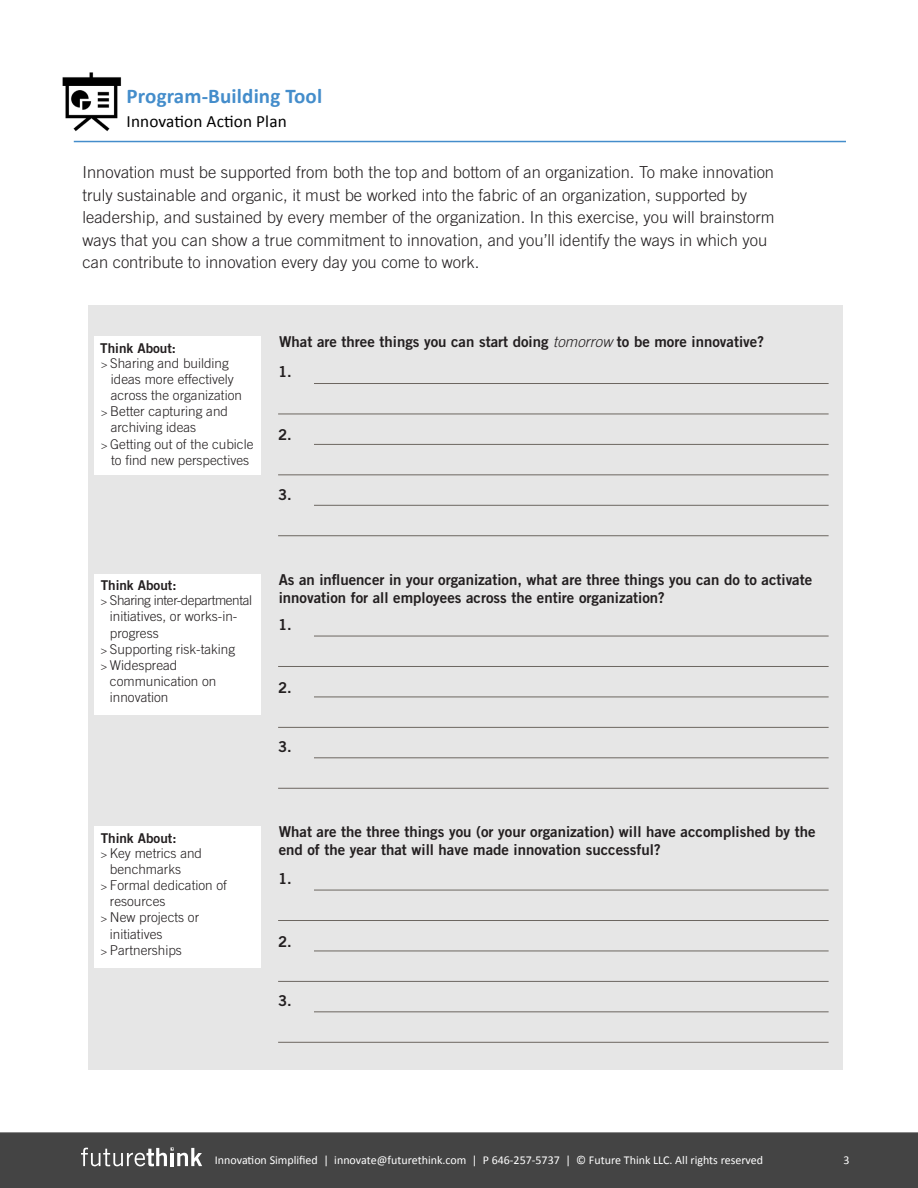
<style>
.page{position:relative;width:918px;height:1188px;background:#fff}
.page>*{position:absolute;margin:0;border:0;box-sizing:border-box;transform-origin:0 0}
.t1{font:700 21px "Calibri";letter-spacing:.005em;color:#448dcb}
.t2{font:17.25px "Calibri";letter-spacing:.005em;color:#000}
.t3{font:300 16.5px/22.5px "Trade Gothic LT Std";color:#231f20}
.t4{font:15px/18px "Trade Gothic LT Std Bd 2";color:#231f20}
.t5{font:300 13.5px/16.2px "Trade Gothic LT Std";color:#231f20}
.t6{font:13.5px "Trade Gothic LT Std Bd 2";color:#231f20}
.t7{font:12px "Calibri";color:#fff}
.s1{font-size:10.5px}
.s2{font-family:"Trade Gothic LT Std";font-weight:300;font-style:italic}
</style>
<div class="page">
<div style="left:0;top:1132px;width:918px;height:56px;background:#444"></div>
<svg style="left:81px;top:1148px;width:121px;height:18px"></svg>
<img style="left:62px;top:72px;width:72px;height:71px">
<hr style="left:74px;top:141px;width:772px;height:1px;background:#448dcb">
<div style="left:88px;top:306px;width:755px;height:764px;background:#e6e6e6"></div>
<div style="left:94px;top:826px;width:167px;height:142px;background:#fff"></div>
<hr style="left:278px;top:890px;width:551px;height:1px;background:#6c6660">
<hr style="left:278px;top:920px;width:551px;height:1px;background:#6c6660">
<hr style="left:278px;top:951px;width:551px;height:1px;background:#6c6660">
<hr style="left:278px;top:981px;width:551px;height:1px;background:#6c6660">
<hr style="left:278px;top:1011px;width:551px;height:1px;background:#6c6660">
<hr style="left:278px;top:1042px;width:551px;height:1px;background:#6c6660">
<div style="left:278px;top:873px;width:35px;height:34px;background:#e6e6e6"></div>
<div style="left:278px;top:936px;width:35px;height:34px;background:#e6e6e6"></div>
<div style="left:278px;top:996px;width:35px;height:33px;background:#e6e6e6"></div>
<div style="left:94px;top:336px;width:167px;height:139px;background:#fff"></div>
<hr style="left:278px;top:383px;width:551px;height:1px;background:#6c6660">
<hr style="left:278px;top:414px;width:551px;height:1px;background:#6c6660">
<hr style="left:278px;top:444px;width:551px;height:1px;background:#6c6660">
<hr style="left:278px;top:474px;width:551px;height:1px;background:#6c6660">
<hr style="left:278px;top:505px;width:551px;height:1px;background:#6c6660">
<hr style="left:278px;top:535px;width:551px;height:1px;background:#6c6660">
<div style="left:278px;top:367px;width:35px;height:33px;background:#e6e6e6"></div>
<div style="left:278px;top:430px;width:35px;height:33px;background:#e6e6e6"></div>
<div style="left:278px;top:489px;width:35px;height:34px;background:#e6e6e6"></div>
<hr style="left:278px;top:636px;width:551px;height:1px;background:#6c6660">
<hr style="left:278px;top:666px;width:551px;height:1px;background:#6c6660">
<hr style="left:278px;top:697px;width:551px;height:1px;background:#6c6660">
<hr style="left:278px;top:727px;width:551px;height:1px;background:#6c6660">
<hr style="left:278px;top:757px;width:551px;height:1px;background:#6c6660">
<hr style="left:278px;top:788px;width:551px;height:1px;background:#6c6660">
<div style="left:278px;top:619px;width:35px;height:34px;background:#e6e6e6"></div>
<div style="left:278px;top:682px;width:35px;height:34px;background:#e6e6e6"></div>
<div style="left:278px;top:742px;width:35px;height:33px;background:#e6e6e6"></div>
<div style="left:94px;top:574px;width:167px;height:141px;background:#fff"></div>
<p class="t1" style="left:127px;top:83px;width:197px">Program-Building Tool</p>
<p class="t2" style="left:127px;top:111px;width:162px">Innovation Action Plan</p>
<p class="t3" style="left:82px;top:161px;width:694px">Innovation must be supported from both the top and bottom of an organization. To make innovation truly sustainable and organic, it must be worked into the fabric of an organization, supported by leadership, and sustained by every member of the organization. In this exercise, you will brainstorm ways that you can show a true commitment to innovation, and you’ll identify the ways in which you can contribute to innovation every day you come to work.</p>
<p class="t6" style="left:100px;top:340px;width:77px">Think About:</p>
<p class="t5" style="left:111px;top:355px;width:133px;text-indent:-10px"><span class="s1">&gt;</span> Sharing and building ideas more effectively across the organization</p>
<p class="t5" style="left:111px;top:403px;width:119px;text-indent:-10px"><span class="s1">&gt;</span> Better capturing and archiving ideas</p>
<p class="t5" style="left:101px;top:436px;width:154px;text-align:center"><span class="s1">&gt;</span> Getting out of the cubicle to find new perspectives</p>
<p class="t4" style="left:279px;top:333px;width:486px">What are three things you can start doing <span class="s2">tomorrow</span> to be more innovative?</p>
<p class="t4" style="left:278px;top:363px;width:15px">1.</p>
<p class="t4" style="left:278px;top:426px;width:15px">2.</p>
<p class="t4" style="left:278px;top:485px;width:15px">3.</p>
<p class="t6" style="left:101px;top:577px;width:77px">Think About:</p>
<p class="t5" style="left:110px;top:592px;width:144px;text-indent:-9px"><span class="s1">&gt;</span> Sharing inter-departmental initiatives, or works-in&shy;progress</p>
<p class="t5" style="left:101px;top:641px;width:136px"><span class="s1">&gt;</span> Supporting risk-taking</p>
<p class="t5" style="left:110px;top:657px;width:108px;text-indent:-9px"><span class="s1">&gt;</span> Widespread communication on innovation</p>
<p class="t4" style="left:279px;top:570px;width:535px">As an influencer in your organization, what are three things you can do to activate innovation for all employees across the entire organization?</p>
<p class="t4" style="left:278px;top:615px;width:15px">1.</p>
<p class="t4" style="left:278px;top:678px;width:15px">2.</p>
<p class="t4" style="left:278px;top:738px;width:15px">3.</p>
<p class="t6" style="left:101px;top:830px;width:77px">Think About:</p>
<p class="t5" style="left:110px;top:845px;width:94px;text-indent:-9px"><span class="s1">&gt;</span> Key metrics and benchmarks</p>
<p class="t5" style="left:110px;top:877px;width:119px;text-indent:-9px"><span class="s1">&gt;</span> Formal dedication of resources</p>
<p class="t5" style="left:110px;top:909px;width:91px;text-indent:-9px"><span class="s1">&gt;</span> New projects or initiatives</p>
<p class="t5" style="left:101px;top:942px;width:83px"><span class="s1">&gt;</span> Partnerships</p>
<p class="t4" style="left:279px;top:823px;width:538px">What are the three things you (or your organization) will have accomplished by the end of the year that will have made innovation successful?</p>
<p class="t4" style="left:278px;top:869px;width:15px">1.</p>
<p class="t4" style="left:278px;top:932px;width:15px">2.</p>
<p class="t4" style="left:278px;top:992px;width:15px">3.</p>
<p class="t7" style="left:215px;top:1152px;width:550px">Innovation Simplified | innovate@futurethink.com | P 646-257-5737 | © Future Think LLC. All rights reserved</p>
<p class="t7" style="left:844px;top:1153px;width:8px">3</p>
</div>
